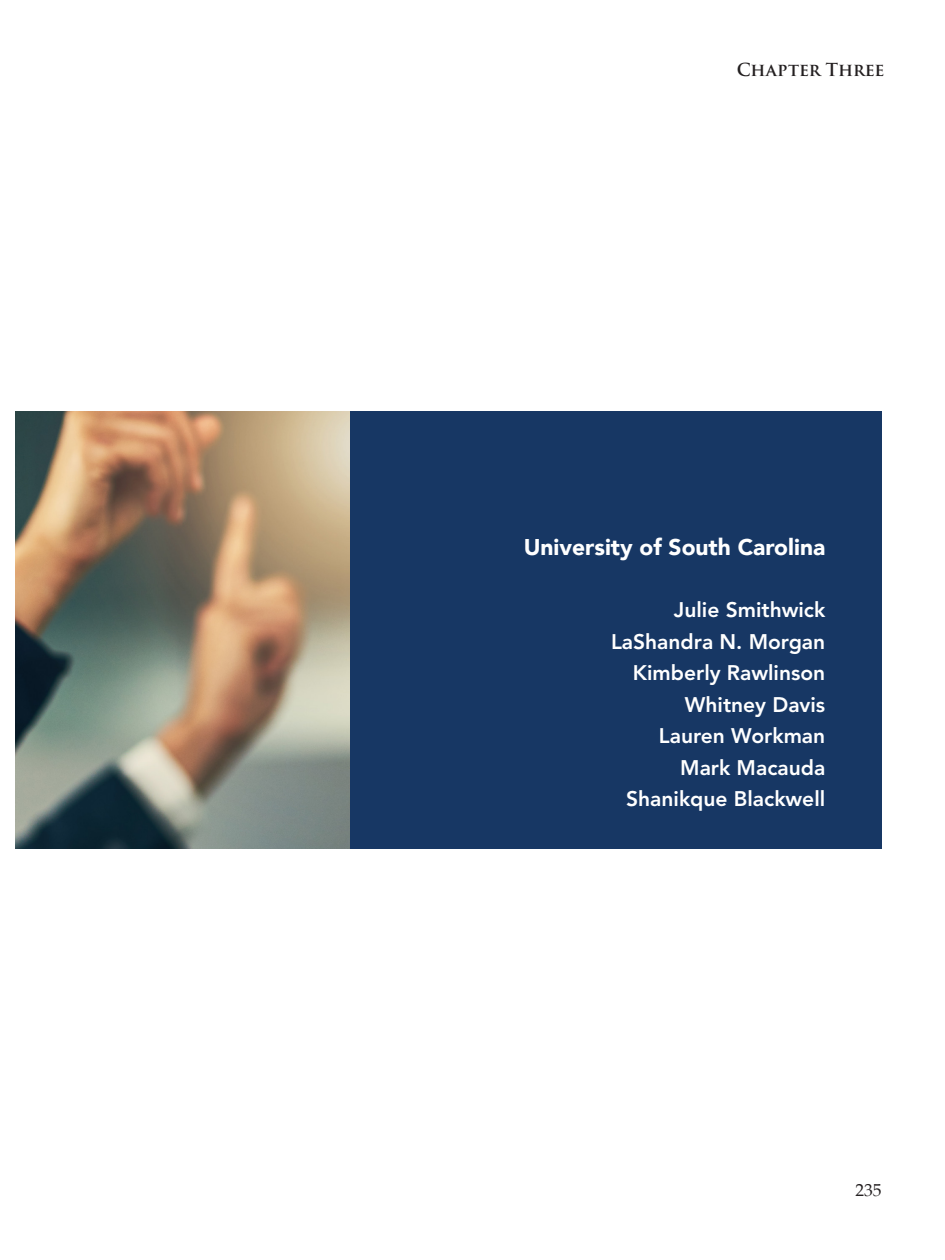
<style>
.page{position:relative;width:945px;height:1260px;background:#fff}
.page>*{position:absolute;margin:0;border:0;box-sizing:border-box;transform-origin:0 0}
.Header_1{font:900 22.75px "Avenir";color:#fff}
.Body_Text{font:800 21px "Avenir LT Std";color:#fff}
.t1{font:600 17.5px "Trajan Pro 3";letter-spacing:-.005em;color:#231f20}
.t2{font:17.5px "Palatino";color:#231f20}
</style>
<div class="page">
<img style="left:16px;top:411px;width:334px;height:438px">
<div style="left:350px;top:411px;width:532px;height:438px;background:#173764"></div>
<p class="t1" style="left:737px;top:57px;width:149px">Chapter Three</p>
<p class="Header_1" style="left:524px;top:528px;width:303px">University of South Carolina</p>
<p class="Body_Text" style="left:674px;top:597px;width:153px">Julie Smithwick</p>
<p class="Body_Text" style="left:611px;top:629px;width:216px">LaShandra N. Morgan</p>
<p class="Body_Text" style="left:633px;top:660px;width:194px">Kimberly Rawlinson</p>
<p class="Body_Text" style="left:685px;top:692px;width:142px">Whitney Davis</p>
<p class="Body_Text" style="left:659px;top:723px;width:168px">Lauren Workman</p>
<p class="Body_Text" style="left:680px;top:755px;width:147px">Mark Macauda</p>
<p class="Body_Text" style="left:626px;top:786px;width:201px">Shanikque Blackwell</p>
<p class="t2" style="left:855px;top:1175px;width:28px">235</p>
</div>
